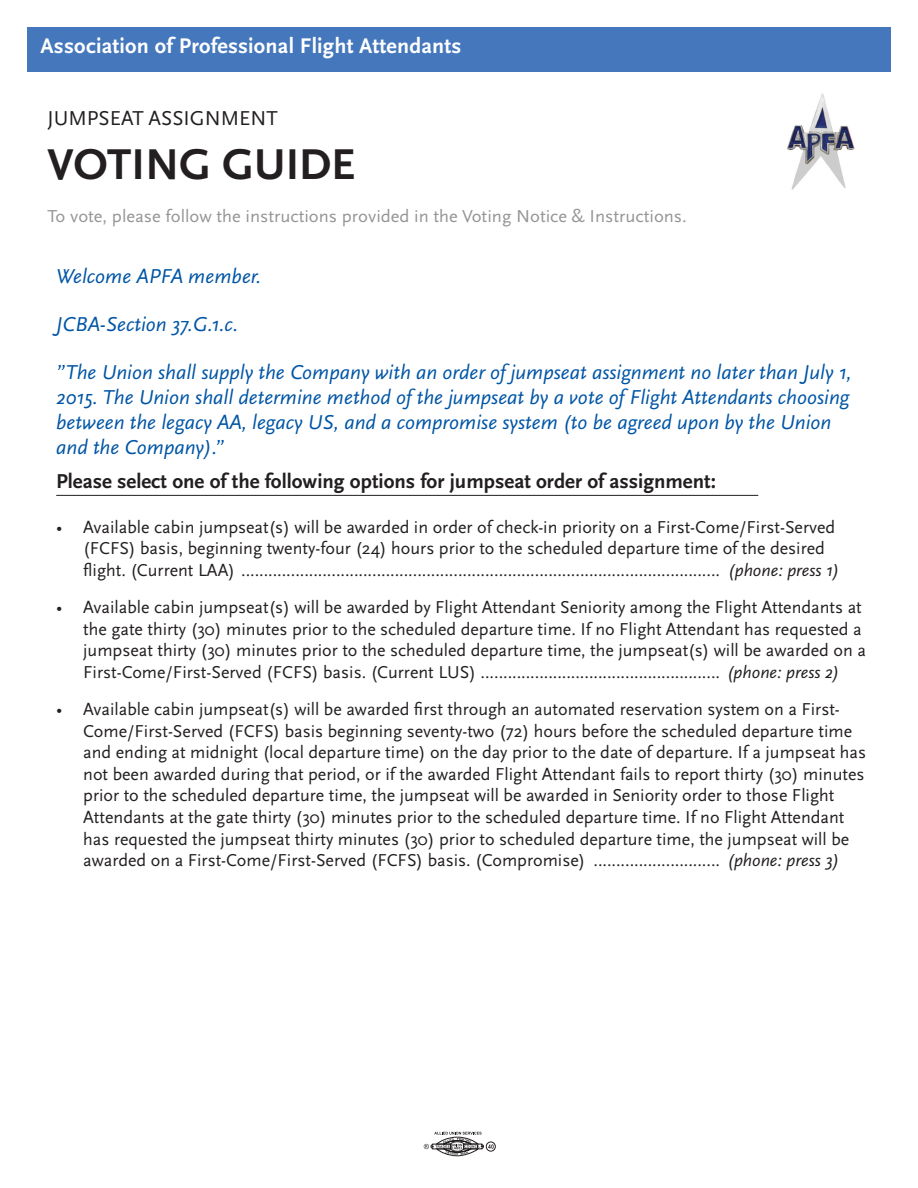
<style>
.page{position:relative;width:918px;height:1188px;background:#fff}
.page>*{position:absolute;margin:0;border:0;box-sizing:border-box;transform-origin:0 0}
.DocumentType30pt{font:700 45px "Scala Sans OT";color:#231f20}
.OrgName{font:700 22.2px "Scala Sans OT";letter-spacing:.01em;color:#fff}
.BallotQuestionMessag{font:italic 21px/25.2px "Scala Sans OT";color:#0155a5}
.BallotQuestion{font:700 21px "Scala Sans OT";color:#231f20}
.ElectionTitleAboveDo{font:21px "Scala Sans OT";color:#231f20}
.BallotAnswer{font:18px/21.6px "Scala Sans OT";color:#231f20}
.s1{font-style:italic}
</style>
<div class="page">
<hr style="left:56px;top:495px;width:702px;height:1px;background:#231f20">
<div style="left:27px;top:27px;width:864px;height:44px;background:#4477bc"></div>
<div style="left:486px;top:1142px;width:10px;height:9px;border:1px solid #231f20;border-radius:50%"></div>
<svg style="left:424px;top:1132px;width:70px;height:24px"></svg>
<img style="left:787px;top:93px;width:68px;height:97px">
<p class="OrgName" style="left:40px;top:33px;width:422px">Association of Professional Flight Attendants</p>
<p class="ElectionTitleAboveDo" style="left:47px;top:107px;width:232px">JUMPSEAT ASSIGNMENT</p>
<p class="DocumentType30pt" style="left:47px;top:139px;width:310px">VOTING GUIDE</p>
<p class="BallotAnswer" style="left:47px;top:206px;width:641px">To vote, please follow the instructions provided in the Voting Notice &amp; Instructions.</p>
<p class="BallotQuestionMessag" style="left:56px;top:264px;width:206px">Welcome APFA member.</p>
<p class="BallotQuestionMessag" style="left:56px;top:312px;width:183px">JCBA-Section 37.G.1.c.</p>
<p class="BallotQuestionMessag" style="left:56px;top:360px;width:797px">”The Union shall supply the Company with an order of jumpseat assignment no later than July 1, 2015. The Union shall determine method of the jumpseat by a vote of Flight Attendants choosing between the legacy AA, legacy US, and a compromise system (to be agreed upon by the Union and the Company).”</p>
<p class="BallotQuestion" style="left:56px;top:470px;width:661px">Please select one of the following options for jumpseat order of assignment:</p>
<p class="BallotAnswer" style="left:83px;top:516px;width:758px;text-indent:-27px">• Available cabin jumpseat(s) will be awarded in order of check-in priority on a First-Come/First-Served (FCFS) basis, beginning twenty-four (24) hours prior to the scheduled departure time of the desired flight. (Current LAA) <span class="s1">.......................................................................................................... (phone: press 1)</span></p>
<p class="BallotAnswer" style="left:83px;top:597px;width:784px;text-indent:-27px">• Available cabin jumpseat(s) will be awarded by Flight Attendant Seniority among the Flight Attendants at the gate thirty (30) minutes prior to the scheduled departure time. If no Flight Attendant has requested a jumpseat thirty (30) minutes prior to the scheduled departure time, the jumpseat(s) will be awarded on a First-Come/First-Served (FCFS) basis. (Current LUS) <span class="s1">..................................................... (phone: press 2)</span></p>
<p class="BallotAnswer" style="left:83px;top:699px;width:784px;text-indent:-27px">• Available cabin jumpseat(s) will be awarded first through an automated reservation system on a First-Come/First-Served (FCFS) basis beginning seventy-two (72) hours before the scheduled departure time and ending at midnight (local departure time) on the day prior to the date of departure. If a jumpseat has not been awarded during that period, or if the awarded Flight Attendant fails to report thirty (30) minutes prior to the scheduled departure time, the jumpseat will be awarded in Seniority order to those Flight Attendants at the gate thirty (30) minutes prior to the scheduled departure time. If no Flight Attendant has requested the jumpseat thirty minutes (30) prior to scheduled departure time, the jumpseat will be awarded on a First-Come/First-Served (FCFS) basis. (Compromise) <span class="s1">............................ (phone: press 3)</span></p>
</div>
